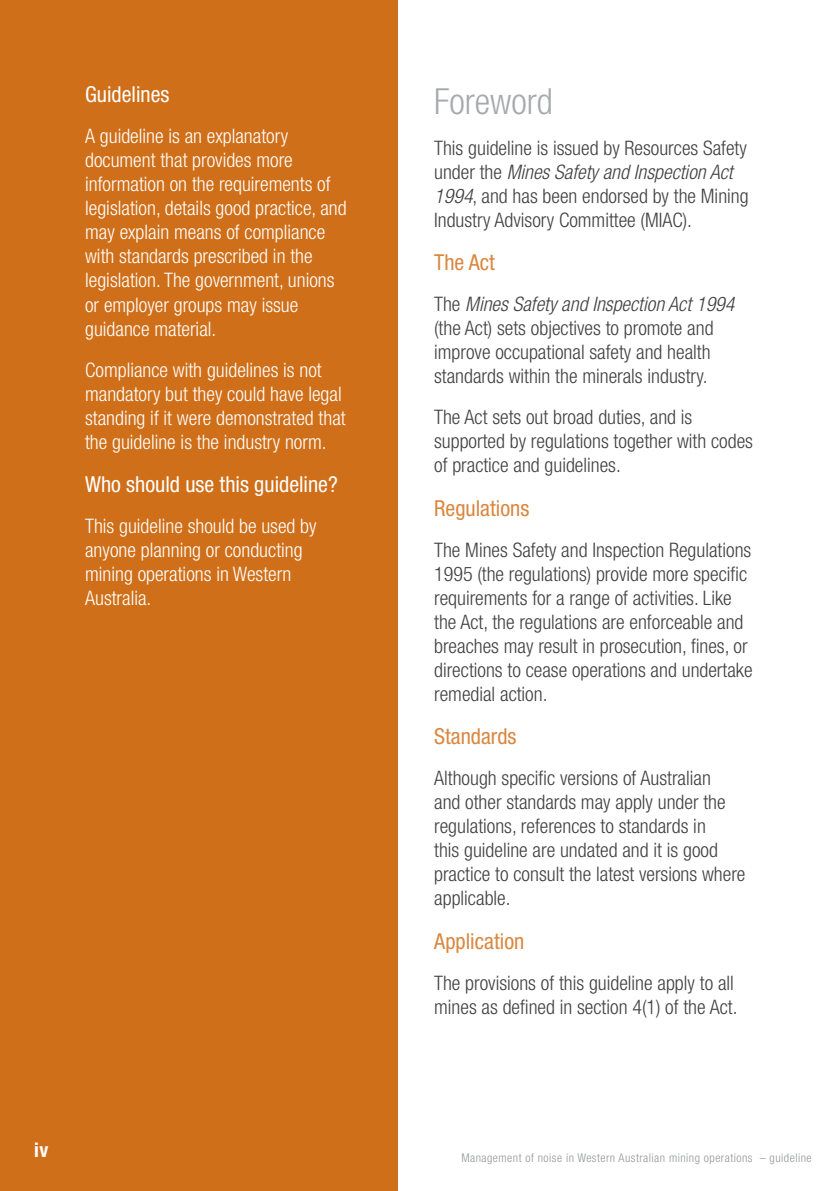
<style>
.page{position:relative;width:840px;height:1191px;background:#fff}
.page>*{position:absolute;margin:0;border:0;box-sizing:border-box;transform-origin:0 0}
.Heading_1{font:300 condensed 36px "Helvetica Neue";color:#a7a9ac}
.Heading_3{font:condensed 22px "Helvetica Neue";color:#da8740}
.Heading_3-2{font:condensed 22px "Helvetica Neue";color:#fff}
.Text{font:300 condensed 20px/24px "Helvetica Neue";color:#414142}
.Text_white{font:300 condensed 20px/24px "Helvetica Neue";color:#fff}
.t1{font:700 condensed 20px "Helvetica Neue";color:#fff}
.t2{font:300 condensed 12px "Helvetica Neue";letter-spacing:.04em;color:#949698}
.s1{font-style:italic}
</style>
<div class="page">
<div style="left:0;top:0;width:397px;height:1191px;background:#d06f19"></div>
<h3 class="Heading_3-2" style="left:85px;top:82px;width:86px">Guidelines</h3>
<p class="Text_white" style="left:85px;top:124px;width:263px">A guideline is an explanatory document that provides more information on the requirements of legislation, details good practice, and may explain means of compliance with standards prescribed in the legislation. The government, unions or employer groups may issue guidance material.</p>
<p class="Text_white" style="left:85px;top:357px;width:262px">Compliance with guidelines is not mandatory but they could have legal standing if it were demonstrated that the guideline is the industry norm.</p>
<h3 class="Heading_3-2" style="left:85px;top:471px;width:254px">Who should use this guideline?</h3>
<p class="Text_white" style="left:85px;top:514px;width:233px">This guideline should be used by anyone planning or conducting mining operations in Western<br>Australia.</p>
<p class="t1" style="left:34px;top:1137px;width:16px">iv</p>
<h1 class="Heading_1" style="left:434px;top:80px;width:120px">Foreword</h1>
<p class="Text" style="left:434px;top:135px;width:316px">This guideline is issued by Resources Safety under the <span class="s1">Mines Safety and Inspection Act 1994</span>, and has been endorsed by the Mining Industry Advisory Committee (MIAC).</p>
<h3 class="Heading_3" style="left:434px;top:250px;width:62px">The Act</h3>
<p class="Text" style="left:434px;top:292px;width:302px">The <span class="s1">Mines Safety and Inspection Act 1994 </span>(the Act) sets objectives to promote and improve occupational safety and health standards within the minerals industry.</p>
<p class="Text" style="left:434px;top:405px;width:320px">The Act sets out broad duties, and is supported by regulations together with codes of practice and guidelines.</p>
<h3 class="Heading_3" style="left:434px;top:495px;width:97px">Regulations</h3>
<p class="Text" style="left:434px;top:537px;width:320px">The Mines Safety and Inspection Regulations 1995 (the regulations) provide more specific requirements for a range of activities. Like the Act, the regulations are enforceable and breaches may result in prosecution, fines, or directions to cease operations and undertake remedial action.</p>
<h3 class="Heading_3" style="left:434px;top:723px;width:84px">Standards</h3>
<p class="Text" style="left:434px;top:766px;width:312px">Although specific versions of Australian<br>and other standards may apply under the regulations, references to standards in<br>this guideline are undated and it is good practice to consult the latest versions where applicable.</p>
<h3 class="Heading_3" style="left:434px;top:928px;width:92px">Application</h3>
<p class="Text" style="left:434px;top:970px;width:305px">The provisions of this guideline apply to all mines as defined in section 4(1) of the Act.</p>
<p class="t2" style="left:461px;top:1151px;width:351px">Management of noise in Western Australian mining operations – guideline</p>
</div>
